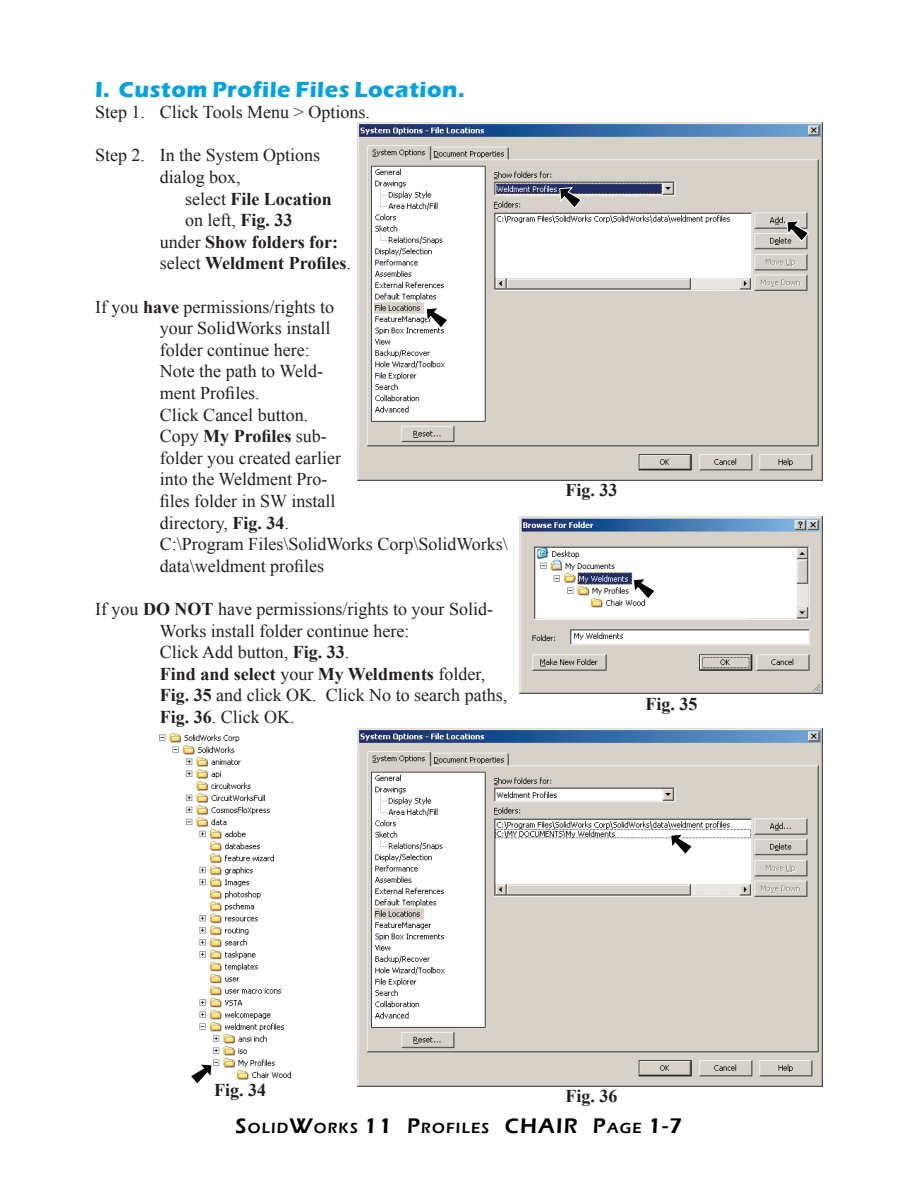
<style>
.page{position:relative;width:918px;height:1188px;background:#fff}
.page>*{position:absolute;margin:0;border:0;box-sizing:border-box;transform-origin:0 0}
.t1{font:700 22.5px "Eras ITC";letter-spacing:.025em;color:#00a4e2}
.t2{font:18px/21.6px "Times New Roman";color:#231f20}
.t3{font:700 18px "Times New Roman";color:#231f20}
.t4{font:600 15.15px "Eras ITC";letter-spacing:.08em;color:#000}
.s1{font-weight:400}
.s2{font-weight:700}
.s3{font-size:21.75px}
</style>
<div class="page">
<img style="left:358px;top:122px;width:465px;height:358px">
<svg style="left:426px;top:307px;width:22px;height:22px"></svg>
<svg style="left:559px;top:187px;width:23px;height:22px"></svg>
<svg style="left:786px;top:220px;width:23px;height:22px"></svg>
<img style="left:358px;top:728px;width:465px;height:358px">
<img style="left:160px;top:734px;width:131px;height:345px">
<svg style="left:190px;top:1063px;width:22px;height:20px"></svg>
<svg style="left:670px;top:834px;width:23px;height:21px"></svg>
<img style="left:520px;top:516px;width:303px;height:178px">
<svg style="left:633px;top:578px;width:23px;height:22px"></svg>
<p class="t1" style="left:95px;top:76px;width:371px">I. Custom Profile Files Location.</p>
<p class="t2" style="left:95px;top:101px;width:276px">Step 1. Click Tools Menu &gt; Options.</p>
<p class="t2" style="left:160px;top:144px;width:162px;text-indent:-65px">Step 2. In the System Options dialog box,</p>
<p class="t3" style="left:185px;top:186px;width:148px"><span class="s1">select</span> File Location</p>
<p class="t2" style="left:185px;top:209px;width:109px">on left, <span class="s2">Fig. 33</span></p>
<p class="t3" style="left:160px;top:229px;width:180px"><span class="s1">under</span> Show folders for:</p>
<p class="t3" style="left:160px;top:251px;width:193px"><span class="s1">select</span> Weldment Profiles<span class="s1">.</span></p>
<p class="t2" style="left:160px;top:296px;width:350px;text-indent:-65px">If you <span class="s2">have</span> permissions/rights to<br>your SolidWorks install<br>folder continue here:<br>Note the path to Weld-<br>ment Profiles.<br>Click Cancel button.<br>Copy <span class="s2">My Profiles</span> sub-<br>folder you created earlier<br>into the Weldment Pro-<br>files folder in SW install<br>directory, <span class="s2">Fig. 34</span>.<br>C:\Program Files\SolidWorks Corp\SolidWorks\ data\weldment profiles</p>
<p class="t2" style="left:160px;top:598px;width:349px;text-indent:-65px">If you <span class="s2">DO NOT</span> have permissions/rights to your Solid-Works install folder continue here:<br>Click Add button, <span class="s2">Fig. 33</span>.<br><span class="s2">Find and select</span> your <span class="s2">My Weldments</span> folder, <span class="s2">Fig. 35</span> and click OK. Click No to search paths, <span class="s2">Fig. 36</span>. Click OK.</p>
<p class="t3" style="left:566px;top:477px;width:54px">Fig. 33</p>
<p class="t3" style="left:645px;top:691px;width:54px">Fig. 35</p>
<p class="t3" style="left:214px;top:1078px;width:54px">Fig. 34</p>
<p class="t3" style="left:566px;top:1083px;width:54px">Fig. 36</p>
<p class="t4" style="left:235px;top:1119px;width:449px"><span class="s3">S</span>OLID<span class="s3">W</span>ORKS <span class="s3">11 P</span>ROFILES <span class="s3">CHAIR P</span>AGE <span class="s3">1-7</span></p>
</div>
